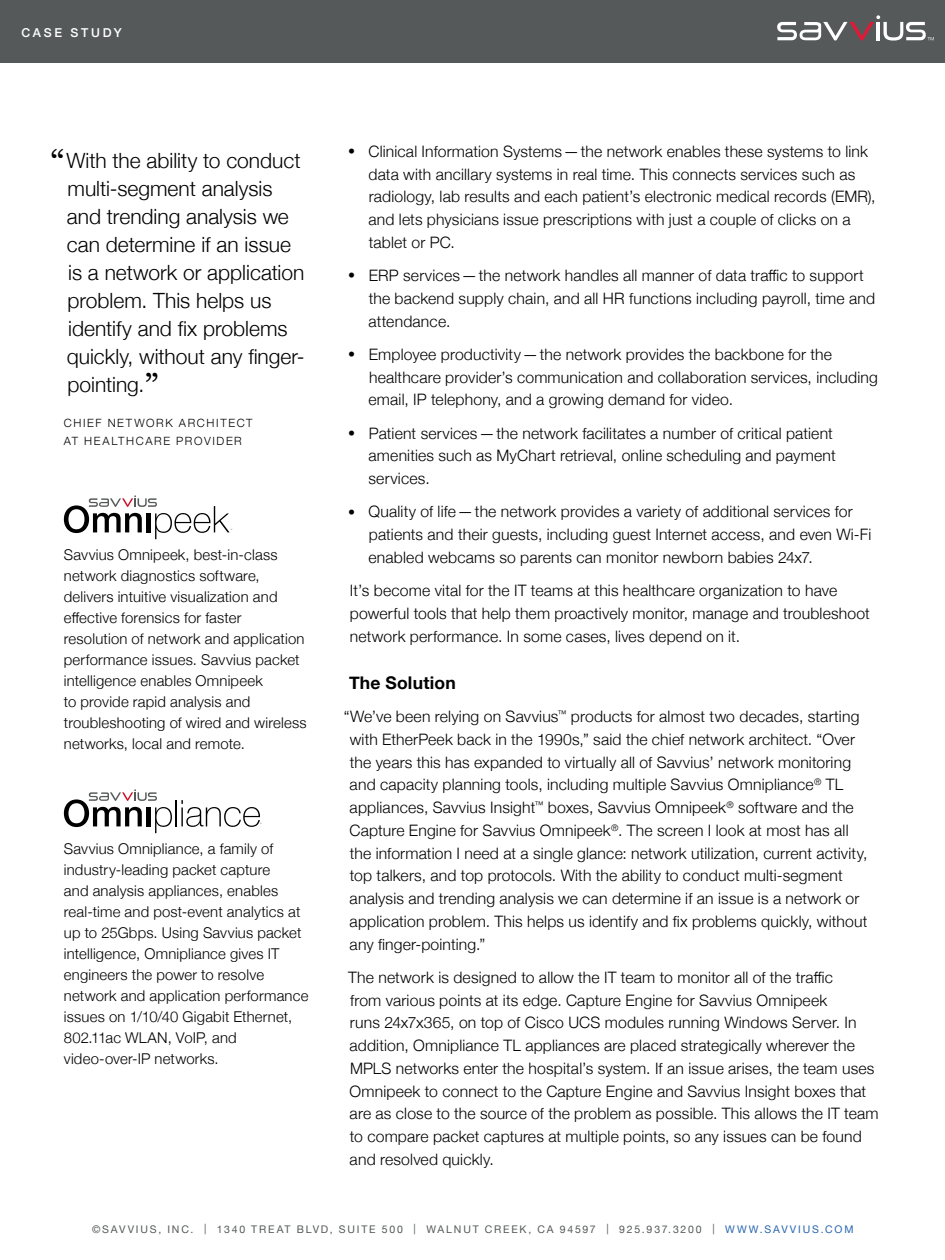
<style>
.page{position:relative;width:945px;height:1260px;background:#fff}
.page>*{position:absolute;margin:0;border:0;box-sizing:border-box;transform-origin:0 0}
.t1{font:300 21px/28px "Helvetica Neue";color:#000}
.t2{font:700 17.5px "Helvetica Neue";letter-spacing:.015em;color:#000}
.t3{font:300 15.75px/22.8px "Helvetica Neue";letter-spacing:.01em;color:#000}
.t4{font:300 14.88px/21px "Helvetica Neue";letter-spacing:.015em;color:#000}
.t5{font:500 12.25px "Helvetica Neue";letter-spacing:.22em;color:#fff}
.t6{font:300 11.38px/17.5px "Helvetica Neue";letter-spacing:.145em;color:#000}
.t7{font:10.5px "Helvetica Neue";letter-spacing:.17em;color:#565959}
.t8{font:4.38px "Helvetica Neue";color:#000}
.s1{font-family:"Georgia";font-weight:400;font-size:35px}
.s2{font-size:14px}
.s3{color:#2865b0}
</style>
<div class="page">
<div style="left:0;top:0;width:945px;height:63px;background:#565959"></div>
<svg style="left:777px;top:15px;width:157px;height:26px"></svg>
<svg style="left:64px;top:495px;width:166px;height:44px"></svg>
<svg style="left:64px;top:789px;width:196px;height:44px"></svg>
<p class="t5" style="left:22px;top:23px;width:102px">CASE STUDY</p>
<h1 class="t1" style="left:67px;top:145px;width:239px;text-indent:-16px"><span class="s1">“</span>With the ability to conduct multi-segment analysis and trending analysis we can determine if an issue is a network or application problem. This helps us identify and fix problems quickly, without any finger&shy;pointing.<span class="s1">”</span></h1>
<p class="t6" style="left:64px;top:414px;width:190px">CHIEF NETWORK ARCHITECT<br>AT HEALTHCARE PROVIDER</p>
<p class="t8" style="left:231px;top:528px;width:2px">¨</p>
<p class="t4" style="left:64px;top:543px;width:244px">Savvius Omnipeek, best-in-class network diagnostics software, delivers intuitive visualization and effective forensics for faster resolution of network and application performance issues. Savvius packet intelligence enables Omnipeek<br>to provide rapid analysis and troubleshooting of wired and wireless networks, local and remote.</p>
<p class="t8" style="left:261px;top:822px;width:2px">¨</p>
<p class="t4" style="left:64px;top:837px;width:246px">Savvius Omnipliance, a family of industry-leading packet capture<br>and analysis appliances, enables real-time and post-event analytics at up to 25Gbps. Using Savvius packet intelligence, Omnipliance gives IT engineers the power to resolve network and application performance issues on 1/10/40 Gigabit Ethernet, 802.11ac WLAN, VoIP, and video-over-IP networks.</p>
<p class="t3" style="left:368px;top:139px;width:509px;text-indent:-20px"><span class="s2">•</span> Clinical Information Systems—the network enables these systems to link data with ancillary systems in real time. This connects services such as radiology, lab results and each patient’s electronic medical records (EMR), and lets physicians issue prescriptions with just a couple of clicks on a tablet or PC.</p>
<p class="t3" style="left:369px;top:263px;width:508px;text-indent:-20px"><span class="s2">•</span> ERP services—the network handles all manner of data traffic to support the backend supply chain, and all HR functions including payroll, time and attendance.</p>
<p class="t3" style="left:369px;top:342px;width:511px;text-indent:-20px"><span class="s2">•</span> Employee productivity—the network provides the backbone for the healthcare provider’s communication and collaboration services, including email, IP telephony, and a growing demand for video.</p>
<p class="t3" style="left:369px;top:421px;width:469px;text-indent:-20px"><span class="s2">•</span> Patient services—the network facilitates a number of critical patient amenities such as MyChart retrieval, online scheduling and payment services.</p>
<p class="t3" style="left:369px;top:499px;width:504px;text-indent:-20px"><span class="s2">•</span> Quality of life—the network provides a variety of additional services for patients and their guests, including guest Internet access, and even Wi-Fi enabled webcams so parents can monitor newborn babies 24x7.</p>
<p class="t3" style="left:350px;top:578px;width:521px">It’s become vital for the IT teams at this healthcare organization to have powerful tools that help them proactively monitor, manage and troubleshoot network performance. In some cases, lives depend on it.</p>
<p class="t2" style="left:349px;top:669px;width:108px">The Solution</p>
<p class="t3" style="left:350px;top:704px;width:519px;text-indent:-6px">“We’ve been relying on Savvius<sup>™</sup> products for almost two decades, starting with EtherPeek back in the 1990s,” said the chief network architect. “Over the years this has expanded to virtually all of Savvius’ network monitoring and capacity planning tools, including multiple Savvius Omnipliance<sup>®</sup> TL appliances, Savvius Insight<sup>™</sup> boxes, Savvius Omnipeek<sup>®</sup> software and the Capture Engine for Savvius Omnipeek<sup>®</sup>. The screen I look at most has all the information I need at a single glance: network utilization, current activity, top talkers, and top protocols. With the ability to conduct multi-segment analysis and trending analysis we can determine if an issue is a network or application problem. This helps us identify and fix problems quickly, without any finger-pointing.”</p>
<p class="t3" style="left:348px;top:965px;width:532px">The network is designed to allow the IT team to monitor all of the traffic<br>from various points at its edge. Capture Engine for Savvius Omnipeek<br>runs 24x7x365, on top of Cisco UCS modules running Windows Server. In addition, Omnipliance TL appliances are placed strategically wherever the MPLS networks enter the hospital’s system. If an issue arises, the team uses Omnipeek to connect to the Capture Engine and Savvius Insight boxes that are as close to the source of the problem as possible. This allows the IT team to compare packet captures at multiple points, so any issues can be found and resolved quickly.</p>
<p class="t7" style="left:92px;top:1222px;width:763px">©SAVVIUS, INC. | 1340 TREAT BLVD, SUITE 500 | WALNUT CREEK, CA 94597 | 925.937.3200 | <span class="s3">WWW.SAVVIUS.COM</span></p>
</div>
